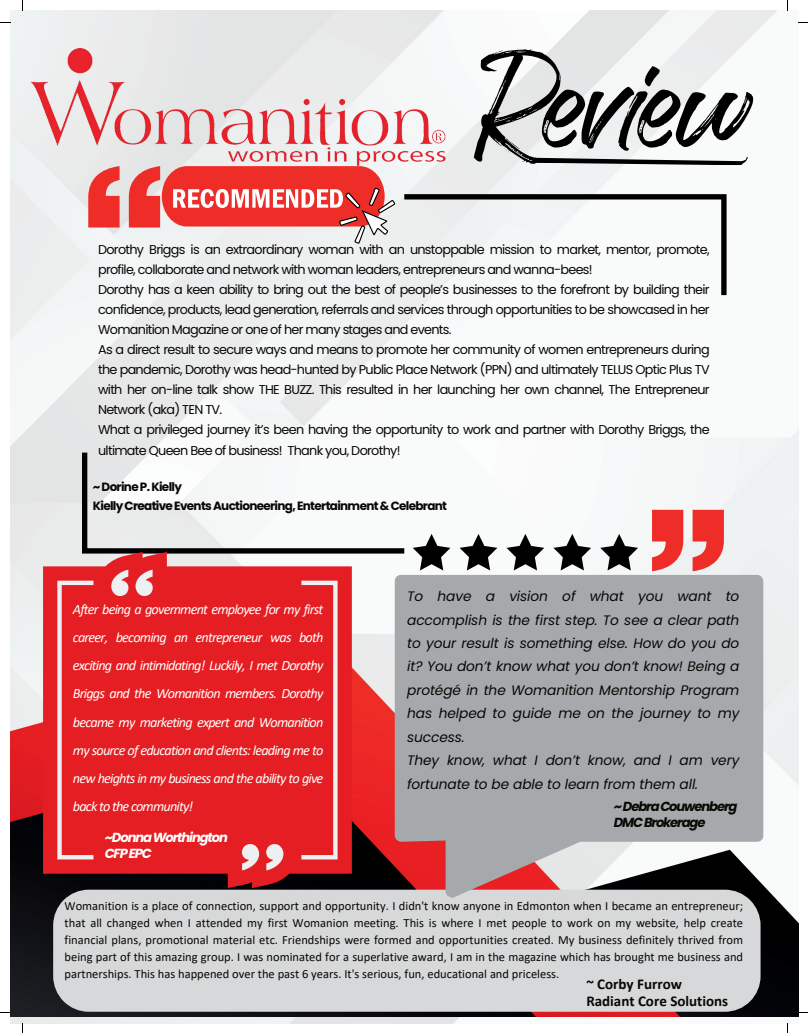
<style>
.page{position:relative;width:808px;height:1033px;background:#fff}
.page>*{position:absolute;margin:0;border:0;box-sizing:border-box;transform-origin:0 0}
.t1{font:700 15px/16.9px "Calibri";color:#080704}
.t2{font:italic 14.25px/28.1px "Calibri";letter-spacing:-.055em;color:#fff;text-align:justify}
.t3{font:italic 13.75px/23.5px "Poppins";letter-spacing:-.01em;color:#080704}
.t4{font:italic 700 13.12px/16px "Poppins";letter-spacing:-.085em;color:#080704}
.t5{font:italic 700 13.12px/16px "Poppins";letter-spacing:-.085em;color:#fff}
.t6{font:12.75px/20.1px "Poppins";letter-spacing:-.055em;color:#080704}
.t7{font:12.5px/16.9px "Calibri";color:#080704;text-align:justify}
.t8{font:700 12px/18.8px "Poppins";letter-spacing:-.055em;color:#080704}
</style>
<div class="page">
<img style="left:10px;top:10px;width:788px;height:1013px">
<img style="left:10px;top:643px;width:788px;height:373px">
<svg style="left:473px;top:48px;width:280px;height:118px"></svg>
<svg style="left:652px;top:510px;width:71px;height:61px;background:#ee6864"></svg>
<svg style="left:399px;top:191px;width:328px;height:109px"></svg>
<svg style="left:82px;top:447px;width:327px;height:109px"></svg>
<div style="left:53px;top:889px;width:707px;height:122px;background:#d7d8d9"></div>
<svg style="left:395px;top:575px;width:368px;height:322px;background:#a7a4a6"></svg>
<svg style="left:412px;top:534px;width:38px;height:36px"></svg>
<svg style="left:459px;top:534px;width:38px;height:36px"></svg>
<svg style="left:506px;top:534px;width:38px;height:36px"></svg>
<svg style="left:553px;top:534px;width:38px;height:36px"></svg>
<svg style="left:600px;top:534px;width:38px;height:36px"></svg>
<svg style="left:88px;top:167px;width:307px;height:77px"></svg>
<svg style="left:43px;top:552px;width:309px;height:336px;background:#d82629"></svg>
<svg style="left:135px;top:569px;width:18px;height:27px"></svg>
<svg style="left:111px;top:569px;width:17px;height:27px"></svg>
<svg style="left:242px;top:844px;width:17px;height:26px"></svg>
<svg style="left:266px;top:844px;width:17px;height:26px"></svg>
<svg style="left:57px;top:580px;width:36px;height:279px;background:#e53f42"></svg>
<svg style="left:301px;top:580px;width:36px;height:279px;background:#e5383c"></svg>
<img style="left:32px;top:48px;width:414px;height:119px">
<p class="t6" style="left:98px;top:239px;width:613px">Dorothy Briggs is an extraordinary woman with an unstoppable mission to market, mentor, promote, profile, collaborate and network with woman leaders, entrepreneurs and wanna-bees!<br>Dorothy has a keen ability to bring out the best of people’s businesses to the forefront by building their confidence, products, lead generation, referrals and services through opportunities to be showcased in her Womanition Magazine or one of her many stages and events.<br>As a direct result to secure ways and means to promote her community of women entrepreneurs during the pandemic, Dorothy was head-hunted by Public Place Network (PPN) and ultimately TELUS Optic Plus TV with her on-line talk show THE BUZZ. This resulted in her launching her own channel, The Entrepreneur Network (aka) TEN TV.<br>What a privileged journey it’s been having the opportunity to work and partner with Dorothy Briggs, the ultimate Queen Bee of business! Thank you, Dorothy!</p>
<p class="t8" style="left:93px;top:478px;width:356px">~ Dorine P. Kielly<br>Kielly Creative Events Auctioneering, Entertainment &amp; Celebrant</p>
<p class="t2" style="left:73px;top:594px;width:252px">After being a government employee for my first career, becoming an entrepreneur was both exciting and intimidating! Luckily, I met Dorothy Briggs and the Womanition members. Dorothy became my marketing expert and Womanition my source of education and clients: leading me to new heights in my business and the ability to give back to the community!</p>
<p class="t5" style="left:105px;top:829px;width:125px">~Donna Worthington<br>CFP EPC</p>
<p class="t3" style="left:407px;top:584px;width:334px">To have a vision of what you want to accomplish is the first step. To see a clear path to your result is something else. How do you do it? You don’t know what you don’t know! Being a protégé in the Womanition Mentorship Program has helped to guide me on the journey to my success.<br>They know, what I don’t know, and I am very fortunate to be able to learn from them all.</p>
<p class="t4" style="left:613px;top:798px;width:125px">~ Debra Couwenberg<br>DMC Brokerage</p>
<p class="t7" style="left:65px;top:897px;width:680px">Womanition is a place of connection, support and opportunity. I didn't know anyone in Edmonton when I became an entrepreneur; that all changed when I attended my first Womanion meeting. This is where I met people to work on my website, help create financial plans, promotional material etc. Friendships were formed and opportunities created. My business definitely thrived from being part of this amazing group. I was nominated for a superlative award, I am in the magazine which has brought me business and partnerships. This has happened over the past 6 years. It's serious, fun, educational and priceless.</p>
<p class="t1" style="left:586px;top:975px;width:143px">~ Corby Furrow<br>Radiant Core Solutions</p>
</div>
